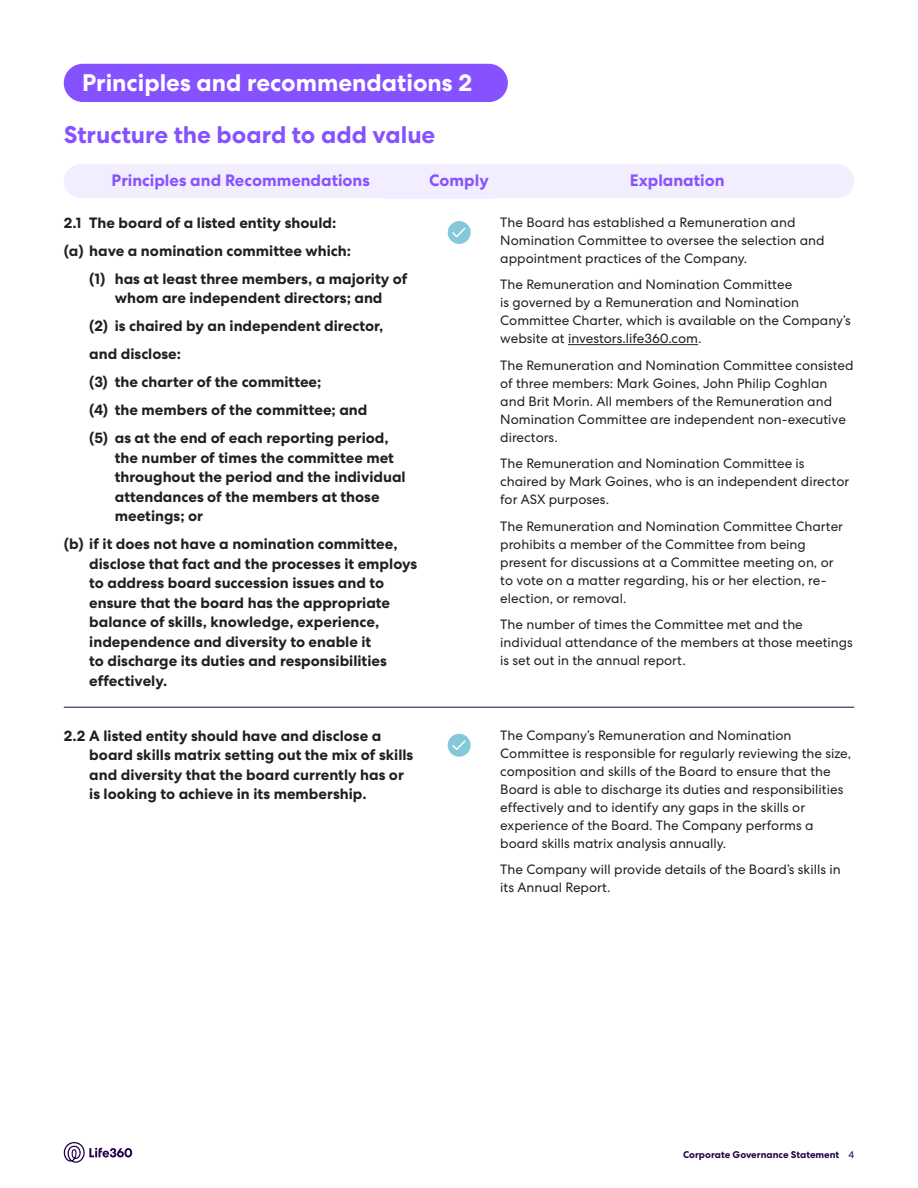
<style>
.page{position:relative;width:918px;height:1188px;background:#fff}
.page>*{position:absolute;margin:0;border:0;box-sizing:border-box;transform-origin:0 0}
._1st_Level_eggplant_header{font:700 24px "Centra No 2";color:#fff}
._1st_Level_eggplant_header-2{font:700 24px "Centra No 2";color:#8652ff}
.Body_Copy_Bulleted{font:700 16.5px "Centra No 2";color:#8652ff}
.Body_Copy_Bulleted-2{font:700 15px/19.5px "Centra No 2";color:#231f20}
.Body_Copy_Bulleted-3{font:13.5px/18px "Centra No 2";color:#231f20}
.t1{font:700 9.75px "Centra No 2";color:#240047}
.s1{color:#212121}
.s2{font-weight:400}
</style>
<div class="page">
<hr style="left:568px;top:344px;width:130px;height:1px;background:#212121">
<svg style="left:448px;top:221px;width:23px;height:23px"></svg>
<svg style="left:448px;top:734px;width:23px;height:23px"></svg>
<hr style="left:64px;top:707px;width:790px;height:1px;background:#240047">
<div style="left:64px;top:164px;width:354px;height:34px;background:#f3eeff;border-radius:17px"></div>
<div style="left:493px;top:164px;width:361px;height:34px;background:#f3eeff"></div>
<div style="left:382px;top:164px;width:111px;height:34px;background:#f3eeff"></div>
<div style="left:64px;top:64px;width:444px;height:38px;background:#8652ff;border-radius:19px"></div>
<svg style="left:64px;top:1142px;width:68px;height:21px"></svg>
<p class="_1st_Level_eggplant_header" style="left:82px;top:69px;width:391px">Principles and recommendations 2</p>
<p class="_1st_Level_eggplant_header-2" style="left:64px;top:121px;width:373px">Structure the board to add value</p>
<p class="Body_Copy_Bulleted" style="left:112px;top:171px;width:260px">Principles and Recommendations</p>
<p class="Body_Copy_Bulleted" style="left:429px;top:171px;width:61px">Comply</p>
<p class="Body_Copy_Bulleted" style="left:630px;top:171px;width:96px">Explanation</p>
<p class="Body_Copy_Bulleted-2" style="left:64px;top:213px;width:274px">2.1 The board of a listed entity should:</p>
<p class="Body_Copy_Bulleted-2" style="left:64px;top:241px;width:289px">(a) have a nomination committee which:</p>
<p class="Body_Copy_Bulleted-2" style="left:89px;top:269px;width:320px;text-align:center">(1) has at least three members, a majority of whom are independent directors; and</p>
<p class="Body_Copy_Bulleted-2" style="left:89px;top:317px;width:296px">(2) is chaired by an independent director,</p>
<p class="Body_Copy_Bulleted-2" style="left:89px;top:345px;width:93px">and disclose:</p>
<p class="Body_Copy_Bulleted-2" style="left:89px;top:373px;width:234px">(3) the charter of the committee;</p>
<p class="Body_Copy_Bulleted-2" style="left:89px;top:401px;width:280px">(4) the members of the committee; and</p>
<p class="Body_Copy_Bulleted-2" style="left:115px;top:429px;width:292px;text-indent:-26px">(5) as at the end of each reporting period, the number of times the committee met throughout the period and the individual attendances of the members at those meetings; or</p>
<p class="Body_Copy_Bulleted-2" style="left:89px;top:535px;width:329px;text-indent:-26px">(b) if it does not have a nomination committee, disclose that fact and the processes it employs to address board succession issues and to ensure that the board has the appropriate balance of skills, knowledge, experience, independence and diversity to enable it<br>to discharge its duties and responsibilities effectively.</p>
<p class="Body_Copy_Bulleted-3" style="left:500px;top:213px;width:326px">The Board has established a Remuneration and<br>Nomination Committee to oversee the selection and appointment practices of the Company.</p>
<p class="Body_Copy_Bulleted-3" style="left:500px;top:276px;width:352px">The Remuneration and Nomination Committee<br>is governed by a Remuneration and Nomination Committee Charter, which is available on the Company’s website at <span class="s1">investors.life360.com</span>.</p>
<p class="Body_Copy_Bulleted-3" style="left:500px;top:356px;width:355px">The Remuneration and Nomination Committee consisted of three members: Mark Goines, John Philip Coghlan and Brit Morin. All members of the Remuneration and Nomination Committee are independent non-executive directors.</p>
<p class="Body_Copy_Bulleted-3" style="left:500px;top:455px;width:350px">The Remuneration and Nomination Committee is chaired by Mark Goines, who is an independent director for ASX purposes.</p>
<p class="Body_Copy_Bulleted-3" style="left:500px;top:517px;width:344px">The Remuneration and Nomination Committee Charter prohibits a member of the Committee from being present for discussions at a Committee meeting on, or to vote on a matter regarding, his or her election, re&shy;election, or removal.</p>
<p class="Body_Copy_Bulleted-3" style="left:500px;top:616px;width:354px">The number of times the Committee met and the individual attendance of the members at those meetings is set out in the annual report.</p>
<p class="Body_Copy_Bulleted-2" style="left:89px;top:726px;width:326px;text-indent:-26px">2.2 A listed entity should have and disclose a board skills matrix setting out the mix of skills and diversity that the board currently has or is looking to achieve in its membership.</p>
<p class="Body_Copy_Bulleted-3" style="left:500px;top:726px;width:353px">The Company’s Remuneration and Nomination Committee is responsible for regularly reviewing the size, composition and skills of the Board to ensure that the Board is able to discharge its duties and responsibilities effectively and to identify any gaps in the skills or experience of the Board. The Company performs a board skills matrix analysis annually.</p>
<p class="Body_Copy_Bulleted-3" style="left:500px;top:860px;width:342px">The Company will provide details of the Board’s skills in its Annual Report.</p>
<p class="t1" style="left:683px;top:1149px;width:173px">Corporate Governance Statement <span class="s2">4</span></p>
</div>
